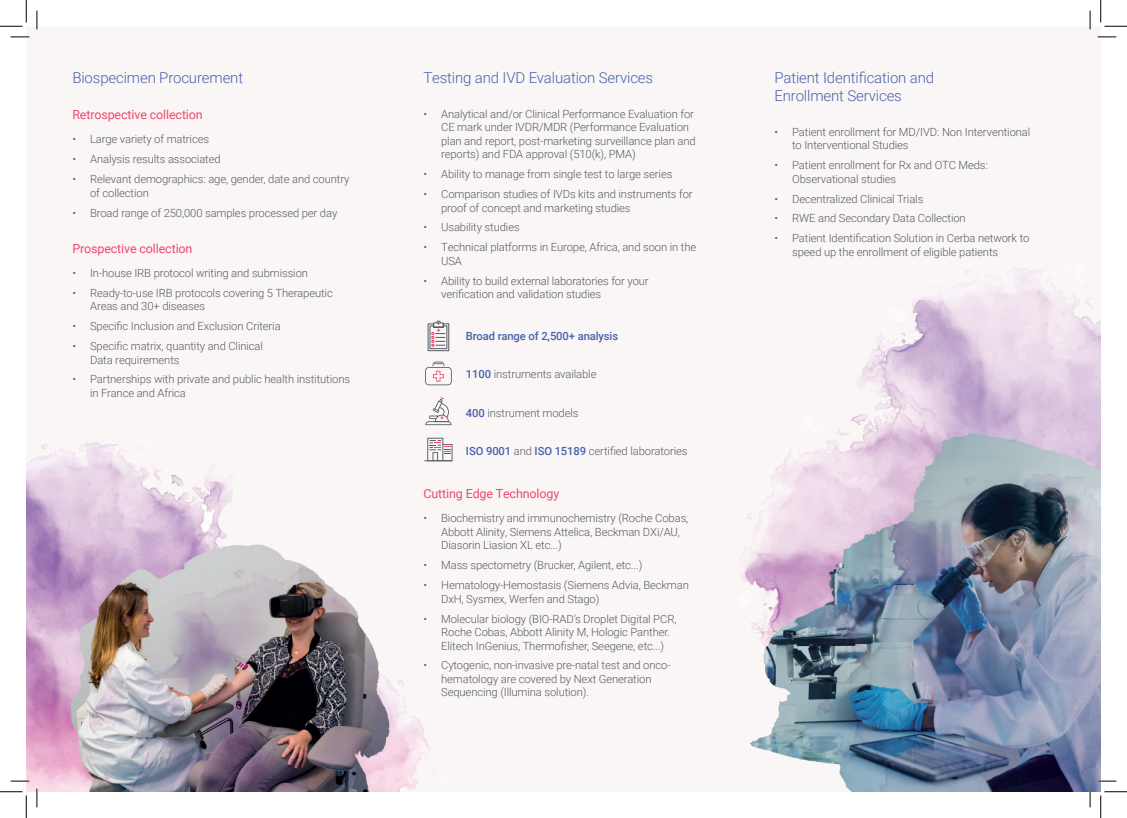
<style>
.page{position:relative;width:1127px;height:818px;background:#fff}
.page>*{position:absolute;margin:0;border:0;box-sizing:border-box;transform-origin:0 0}
.t1{font:300 15px/18px "Roboto";letter-spacing:-.01em;color:#4960ac}
.t2{font:12.5px "Roboto";letter-spacing:-.01em;color:#ef476d}
.t3{font:300 11.25px/13.5px "Roboto";letter-spacing:-.01em;color:#535b62}
.t4{font:500 11.25px "Roboto";letter-spacing:-.01em;color:#4960ac}
.s1{font-weight:500;color:#4960ac}
</style>
<div class="page">
<div style="left:26px;top:26px;width:1074px;height:766px;background:#faf6f6"></div>
<img style="left:738px;top:268px;width:362px;height:524px">
<img style="left:26px;top:425px;width:420px;height:367px">
<svg style="left:427px;top:321px;width:22px;height:30px"></svg>
<svg style="left:425px;top:362px;width:26px;height:23px"></svg>
<svg style="left:425px;top:397px;width:26px;height:28px"></svg>
<svg style="left:424px;top:438px;width:28px;height:23px"></svg>
<svg style="left:11px;top:36px;width:18px;height:2px"></svg>
<svg style="left:1097px;top:36px;width:18px;height:2px"></svg>
<svg style="left:11px;top:780px;width:18px;height:2px"></svg>
<svg style="left:1097px;top:780px;width:18px;height:2px"></svg>
<svg style="left:36px;top:11px;width:2px;height:18px"></svg>
<svg style="left:36px;top:788px;width:2px;height:19px"></svg>
<svg style="left:1089px;top:11px;width:1px;height:18px"></svg>
<svg style="left:1088px;top:788px;width:2px;height:19px"></svg>
<svg style="left:0;top:0;width:27px;height:27px"></svg>
<svg style="left:0;top:791px;width:27px;height:27px"></svg>
<svg style="left:1100px;top:0;width:26px;height:27px"></svg>
<svg style="left:1100px;top:791px;width:26px;height:27px"></svg>
<h1 class="t1" style="left:72px;top:70px;width:172px">Biospecimen Procurement</h1>
<p class="t2" style="left:72px;top:109px;width:132px">Retrospective collection</p>
<p class="t3" style="left:72px;top:133px;width:138px">• Large variety of matrices</p>
<p class="t3" style="left:72px;top:153px;width:150px">• Analysis results associated</p>
<p class="t3" style="left:90px;top:173px;width:261px;text-indent:-18px">• Relevant demographics: age, gender, date and country of collection</p>
<p class="t3" style="left:72px;top:207px;width:266px">• Broad range of 250,000 samples processed per day</p>
<p class="t2" style="left:72px;top:243px;width:122px">Prospective collection</p>
<p class="t3" style="left:72px;top:267px;width:237px">• In-house IRB protocol writing and submission</p>
<p class="t3" style="left:90px;top:287px;width:244px;text-indent:-18px">• Ready-to-use IRB protocols covering 5 Therapeutic<br>Areas and 30+ diseases</p>
<p class="t3" style="left:72px;top:320px;width:210px">• Specific Inclusion and Exclusion Criteria</p>
<p class="t3" style="left:90px;top:340px;width:174px;text-indent:-18px">• Specific matrix, quantity and Clinical<br>Data requirements</p>
<p class="t3" style="left:90px;top:373px;width:261px;text-indent:-18px">• Partnerships with private and public health institutions in France and Africa</p>
<h1 class="t1" style="left:423px;top:70px;width:231px">Testing and IVD Evaluation Services</h1>
<p class="t3" style="left:441px;top:108px;width:256px;text-indent:-18px">• Analytical and/or Clinical Performance Evaluation for CE mark under IVDR/MDR (Performance Evaluation plan and report, post-marketing surveillance plan and reports) and FDA approval (510(k), PMA)</p>
<p class="t3" style="left:423px;top:168px;width:250px">• Ability to manage from single test to large series</p>
<p class="t3" style="left:441px;top:188px;width:253px;text-indent:-18px">• Comparison studies of IVDs kits and instruments for proof of concept and marketing studies</p>
<p class="t3" style="left:423px;top:221px;width:98px">• Usability studies</p>
<p class="t3" style="left:441px;top:241px;width:256px;text-indent:-18px">• Technical platforms in Europe, Africa, and soon in the<br>USA</p>
<p class="t3" style="left:441px;top:275px;width:209px;text-indent:-18px">• Ability to build external laboratories for your verification and validation studies</p>
<p class="t4" style="left:466px;top:331px;width:154px">Broad range of 2,500+ analysis</p>
<p class="t3" style="left:466px;top:368px;width:132px"><span class="s1">1100</span> instruments available</p>
<p class="t3" style="left:466px;top:407px;width:114px"><span class="s1">400</span> instrument models</p>
<p class="t3" style="left:466px;top:445px;width:223px"><span class="s1">ISO 9001</span> and <span class="s1">ISO 15189</span> certified laboratories</p>
<p class="t2" style="left:423px;top:488px;width:137px">Cutting Edge Technology</p>
<p class="t3" style="left:441px;top:512px;width:249px;text-indent:-18px">• Biochemistry and immunochemistry (Roche Cobas,<br>Abbott Alinity, Siemens Attelica, Beckman DXi/AU,<br>Diasorin Liasion XL etc...)</p>
<p class="t3" style="left:423px;top:559px;width:220px">• Mass spectometry (Brucker, Agilent, etc...)</p>
<p class="t3" style="left:441px;top:579px;width:249px;text-indent:-18px">• Hematology-Hemostasis (Siemens Advia, Beckman<br>DxH, Sysmex, Werfen and Stago)</p>
<p class="t3" style="left:441px;top:613px;width:237px;text-indent:-18px">• Molecular biology (BIO-RAD’s Droplet Digital PCR,<br>Roche Cobas, Abbott Alinity M, Hologic Panther.<br>Elitech InGenius, Thermofisher, Seegene, etc...)</p>
<p class="t3" style="left:441px;top:659px;width:231px;text-indent:-18px">• Cytogenic, non-invasive pre-natal test and onco&shy;hematology are covered by Next Generation<br>Sequencing (Illumina solution).</p>
<h1 class="t1" style="left:774px;top:68px;width:161px">Patient Identification and<br>Enrollment Services</h1>
<p class="t3" style="left:792px;top:126px;width:240px;text-indent:-18px">• Patient enrollment for MD/IVD: Non Interventional to Interventional Studies</p>
<p class="t3" style="left:792px;top:159px;width:197px;text-indent:-18px">• Patient enrollment for Rx and OTC Meds:<br>Observational studies</p>
<p class="t3" style="left:774px;top:193px;width:150px">• Decentralized Clinical Trials</p>
<p class="t3" style="left:774px;top:212px;width:193px">• RWE and Secondary Data Collection</p>
<p class="t3" style="left:792px;top:232px;width:238px;text-indent:-18px">• Patient Identification Solution in Cerba network to speed up the enrollment of eligible patients</p>
</div>
